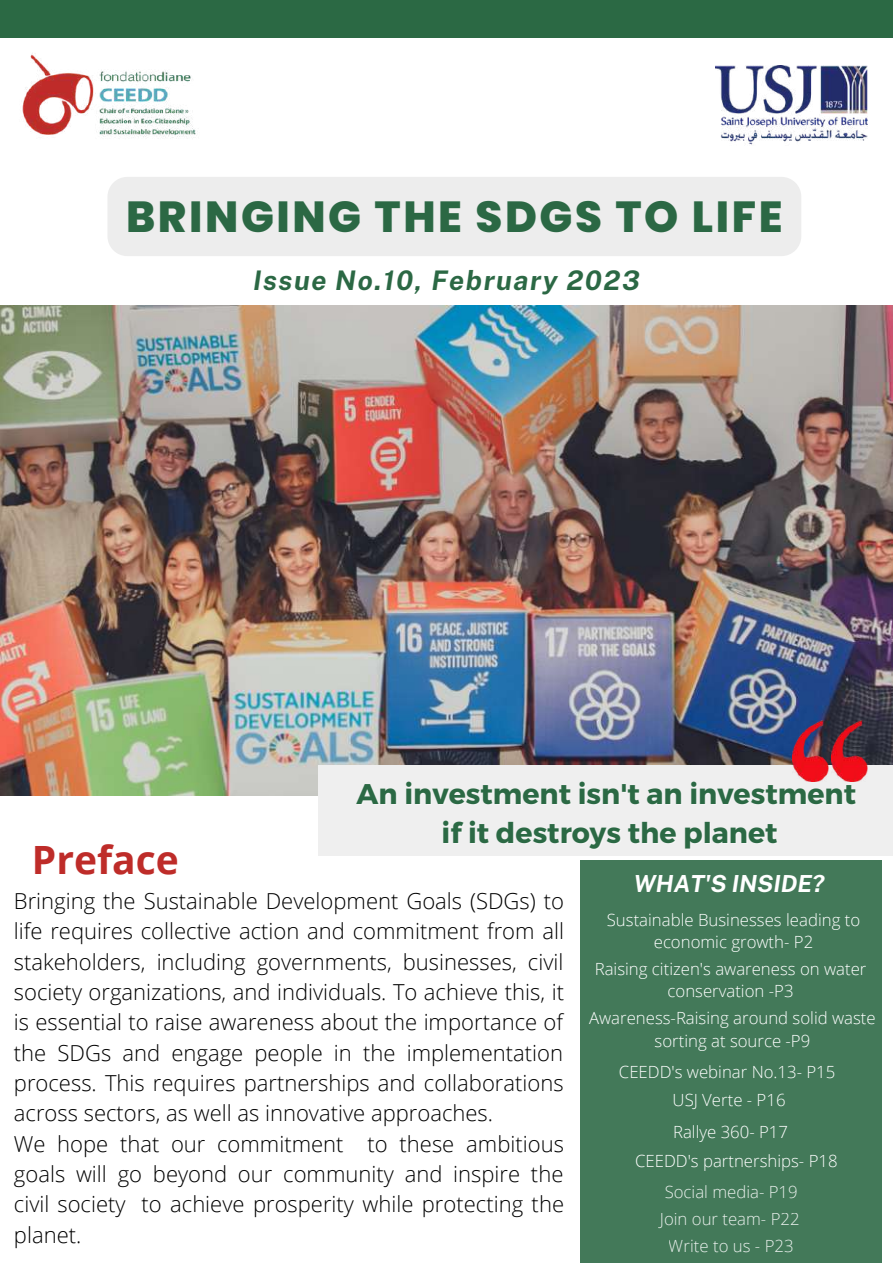
<style>
.page{position:relative;width:893px;height:1264px;background:#fff}
.page>*{position:absolute;margin:0;border:0;box-sizing:border-box;transform-origin:0 0}
.t1{font:800 43.5px "Poppins";letter-spacing:.06em;color:#2b6844}
.t2{font:700 39px "Open Sans";color:#be2c29}
.t3{font:700 28.5px/39.3px "Montserrat";color:#2b6944;text-align:center}
.t4{font:italic 700 27px "Public Sans";letter-spacing:.06em;color:#2b6844}
.t5{font:italic 700 23.55px "Public Sans";color:#fff}
.t6{font:300 22.05px/30.3px "Open Sans";color:#000}
.t7{font:300 16.8px/22.5px "Open Sans";color:#fff;text-align:center}
</style>
<div class="page">
<img style="left:0;top:306px;width:892px;height:489px">
<div style="left:318px;top:765px;width:574px;height:90px;background:#efefef"></div>
<img style="left:715px;top:65px;width:152px;height:80px">
<img style="left:22px;top:53px;width:174px;height:85px">
<div style="left:0;top:0;width:892px;height:37px;background:#2b6944"></div>
<img style="left:792px;top:720px;width:36px;height:61px">
<img style="left:831px;top:720px;width:36px;height:61px">
<div style="left:108px;top:177px;width:693px;height:79px;background:#ededed"></div>
<div style="left:580px;top:860px;width:301px;height:402px;background:#437959"></div>
<h1 class="t1" style="left:126px;top:186px;width:658px">BRINGING THE SDGS TO LIFE</h1>
<p class="t4" style="left:253px;top:264px;width:388px">Issue No.10, February 2023</p>
<p class="t3" style="left:356px;top:772px;width:501px">An investment isn't an investment if it destroys the planet</p>
<h2 class="t2" style="left:32px;top:831px;width:148px">Preface</h2>
<p class="t5" style="left:633px;top:869px;width:192px">WHAT'S INSIDE?</p>
<p class="t7" style="left:606px;top:908px;width:255px">Sustainable Businesses leading to economic growth- P2</p>
<p class="t7" style="left:594px;top:957px;width:273px">Raising citizen's awareness on water conservation -P3</p>
<p class="t6" style="left:14px;top:885px;width:551px">Bringing the Sustainable Development Goals (SDGs) to life requires collective action and commitment from all stakeholders, including governments, businesses, civil society organizations, and individuals. To achieve this, it is essential to raise awareness about the importance of the SDGs and engage people in the implementation process. This requires partnerships and collaborations across sectors, as well as innovative approaches.<br>We hope that our commitment to these ambitious goals will go beyond our community and inspire the civil society to achieve prosperity while protecting the planet.</p>
<p class="t7" style="left:589px;top:1006px;width:288px">Awareness-Raising around solid waste sorting at source -P9</p>
<p class="t7" style="left:619px;top:1060px;width:218px">CEEDD's webinar No.13- P15</p>
<p class="t7" style="left:672px;top:1088px;width:114px">USJ Verte - P16</p>
<p class="t7" style="left:635px;top:1116px;width:204px;line-height:29px;text-align:left;text-indent:38px">Rallye 360- P17<br>CEEDD's partnerships- P18</p>
<p class="t7" style="left:659px;top:1178px;width:141px;line-height:26.8px">Social media- P19<br>Join our team- P22<br>Write to us - P23</p>
</div>
